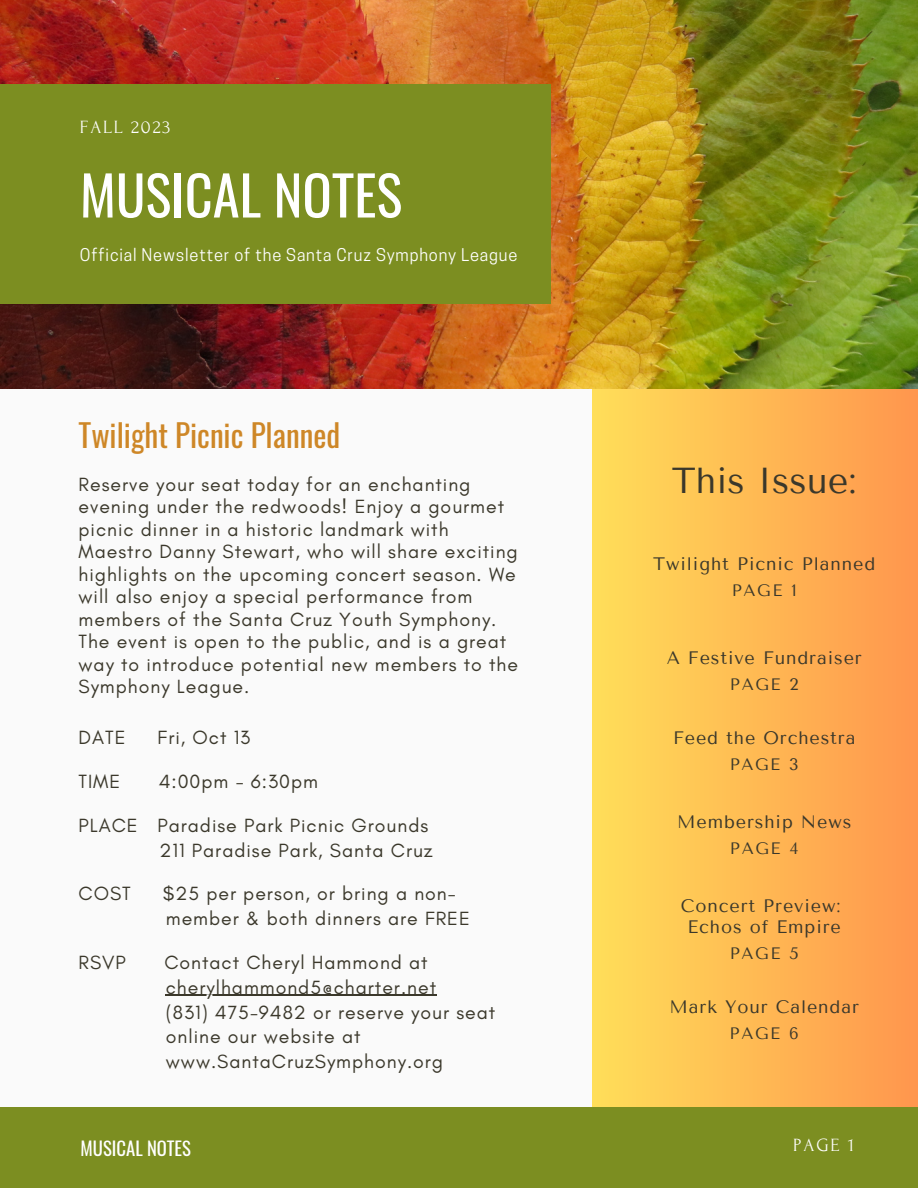
<style>
.page{position:relative;width:918px;height:1188px;background:#fafafa}
.page>*{position:absolute;margin:0;border:0;box-sizing:border-box;transform-origin:0 0}
.t1{font:54.45px "Oswald";color:#fff}
.t2{font:36px "Tenor Sans";color:#3b382b}
.t3{font:31.2px "Oswald";color:#ce8727}
.t4{font:19.5px/22.5px "Glacial Indifference";letter-spacing:.05em;color:#3b382b}
.t5{font:18.75px "Forum";letter-spacing:.1em;color:#fff}
.t6{font:18.75px "Oswald";color:#fff}
.t7{font:18px "Tenor Sans";letter-spacing:.05em;color:#3b382b}
.t8{font:16.5px "Cooper Hewitt";letter-spacing:.05em;color:#fff}
.t9{font:16.5px "Tenor Sans";letter-spacing:.1em;color:#3b382b}
</style>
<div class="page">
<div style="left:593px;top:342px;width:325px;height:846px;background:linear-gradient(to right,#ffde59,#ff964e)"></div>
<img style="left:0;top:0;width:918px;height:389px">
<div style="left:0;top:84px;width:550px;height:219px;background:#7c8e21"></div>
<div style="left:0;top:1107px;width:918px;height:81px;background:#7c8e21"></div>
<hr style="left:166px;top:995px;width:271px;height:1px;background:#3b382b">
<p class="t5" style="left:80px;top:117px;width:92px">FALL 2023</p>
<p class="t1" style="left:80px;top:153px;width:324px">MUSICAL NOTES</p>
<p class="t8" style="left:80px;top:249px;width:439px">Official Newsletter of the Santa Cruz Symphony League</p>
<p class="t3" style="left:79px;top:411px;width:263px">Twilight Picnic Planned</p>
<p class="t4" style="left:79px;top:473px;width:441px">Reserve your seat today for an enchanting evening under the redwoods! Enjoy a gourmet picnic dinner in a historic landmark with Maestro Danny Stewart, who will share exciting highlights on the upcoming concert season. We will also enjoy a special performance from members of the Santa Cruz Youth Symphony.<br>The event is open to the public, and is a great way to introduce potential new members to the Symphony League.</p>
<p class="t4" style="left:79px;top:726px;width:48px">DATE</p>
<p class="t4" style="left:158px;top:726px;width:94px">Fri, Oct 13</p>
<p class="t4" style="left:79px;top:770px;width:43px">TIME</p>
<p class="t4" style="left:159px;top:770px;width:161px">4:00pm - 6:30pm</p>
<p class="t4" style="left:79px;top:814px;width:351px">PLACE Paradise Park Picnic Grounds</p>
<p class="t4" style="left:160px;top:838px;width:275px">211 Paradise Park, Santa Cruz</p>
<p class="t4" style="left:79px;top:882px;width:54px">COST</p>
<p class="t4" style="left:163px;top:882px;width:294px">$25 per person, or bring a non-</p>
<p class="t4" style="left:166px;top:907px;width:306px">member &amp; both dinners are FREE</p>
<p class="t4" style="left:79px;top:951px;width:49px">RSVP</p>
<p class="t4" style="left:164px;top:951px;width:265px">Contact Cheryl Hammond at</p>
<p class="t4" style="left:166px;top:976px;width:272px">cherylhammond5@charter.net</p>
<p class="t4" style="left:166px;top:1000px;width:331px">(831) 475-9482 or reserve your seat</p>
<p class="t4" style="left:166px;top:1025px;width:196px">online our website at</p>
<p class="t4" style="left:166px;top:1050px;width:279px">www.SantaCruzSymphony.org</p>
<p class="t2" style="left:672px;top:459px;width:186px">This Issue:</p>
<p class="t7" style="left:653px;top:553px;width:224px">Twilight Picnic Planned</p>
<p class="t9" style="left:732px;top:581px;width:66px">PAGE 1</p>
<p class="t7" style="left:667px;top:648px;width:197px">A Festive Fundraiser</p>
<p class="t9" style="left:730px;top:675px;width:70px">PAGE 2</p>
<p class="t7" style="left:673px;top:728px;width:184px">Feed the Orchestra</p>
<p class="t9" style="left:730px;top:755px;width:71px">PAGE 3</p>
<p class="t7" style="left:677px;top:811px;width:176px">Membership News</p>
<p class="t9" style="left:730px;top:839px;width:70px">PAGE 4</p>
<p class="t7" style="left:681px;top:895px;width:161px">Concert Preview:</p>
<p class="t7" style="left:688px;top:917px;width:155px">Echos of Empire</p>
<p class="t9" style="left:730px;top:944px;width:70px">PAGE 5</p>
<p class="t7" style="left:670px;top:997px;width:191px">Mark Your Calendar</p>
<p class="t9" style="left:730px;top:1024px;width:71px">PAGE 6</p>
<p class="t6" style="left:81px;top:1134px;width:112px">MUSICAL NOTES</p>
<p class="t5" style="left:793px;top:1135px;width:63px">PAGE 1</p>
</div>
